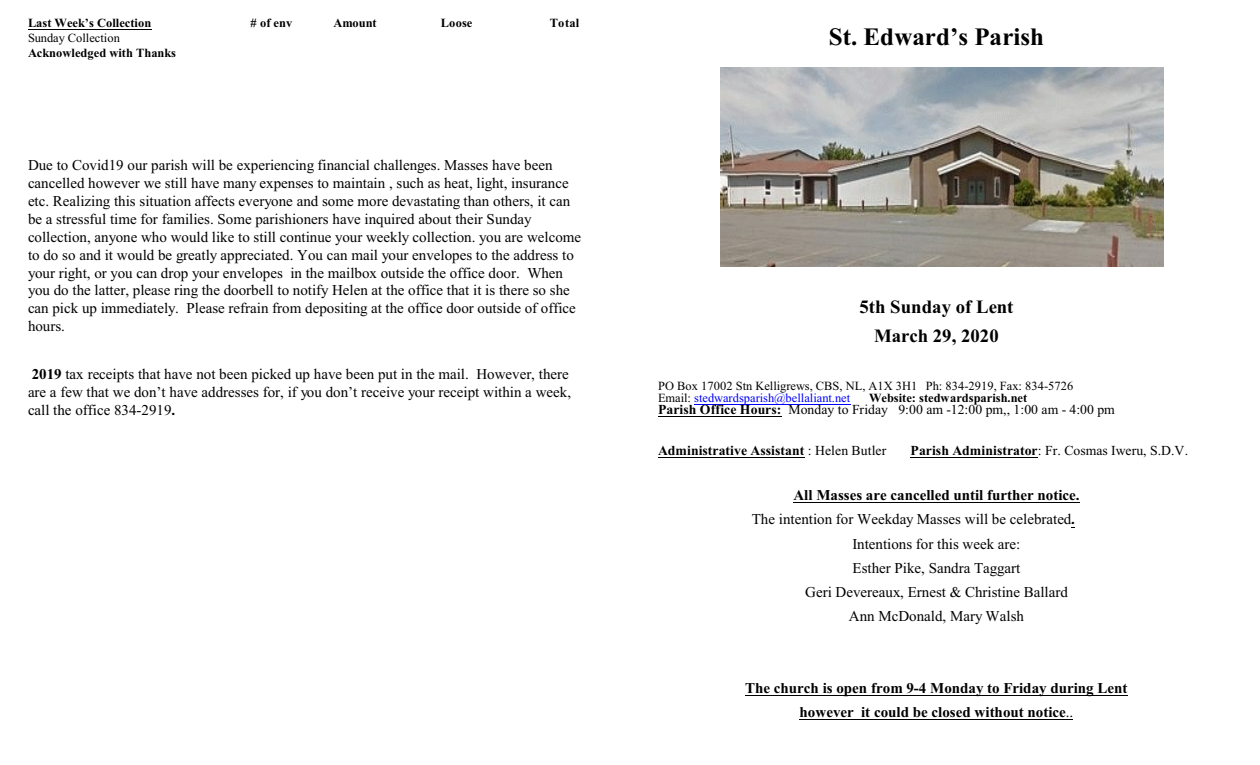
<style>
.page{position:relative;width:1260px;height:765px;background:#fff}
.page>*{position:absolute;margin:0;border:0;box-sizing:border-box;transform-origin:0 0}
.t1{font:700 25px "Times New Roman";color:#000}
.t2{font:700 18.75px/28.5px "Times New Roman";color:#000;text-align:center}
.t3{font:15px/17.9px "Times New Roman";color:#000}
.t4{font:700 15px/24px "Times New Roman";color:#000;text-align:center}
.t5{font:13.75px "Times New Roman";color:#000}
.t6{font:700 13.75px "Times New Roman";color:#000}
.t7{font:12.5px/12.2px "Times New Roman";color:#000}
.t8{font:700 12.5px "Times New Roman";color:#000}
.s1{font-weight:700}
.s2{color:#00f}
.s3{font-weight:400}
</style>
<div class="page">
<hr style="left:28px;top:29px;width:123px;height:1px;background:#000">
<img style="left:721px;top:68px;width:442px;height:199px">
<hr style="left:694px;top:404px;width:156px;height:1px;background:#00f">
<hr style="left:658px;top:416px;width:124px;height:1px;background:#000">
<hr style="left:658px;top:457px;width:147px;height:1px;background:#000">
<hr style="left:911px;top:457px;width:127px;height:1px;background:#000">
<hr style="left:793px;top:502px;width:287px;height:1px;background:#000">
<hr style="left:745px;top:695px;width:383px;height:1px;background:#000">
<hr style="left:799px;top:719px;width:274px;height:1px;background:#000">
<p class="t8" style="left:28px;top:19px;width:125px">Last Week’s Collection</p>
<p class="t7" style="left:28px;top:33px;width:93px">Sunday Collection</p>
<p class="t8" style="left:28px;top:49px;width:150px">Acknowledged with Thanks</p>
<p class="t8" style="left:251px;top:19px;width:43px"># of env</p>
<p class="t8" style="left:333px;top:19px;width:45px">Amount</p>
<p class="t8" style="left:441px;top:19px;width:33px">Loose</p>
<p class="t8" style="left:550px;top:19px;width:31px">Total</p>
<p class="t3" style="left:28px;top:158px;width:555px">Due to Covid19 our parish will be experiencing financial challenges. Masses have been cancelled however we still have many expenses to maintain , such as heat, light, insurance etc. Realizing this situation affects everyone and some more devastating than others, it can be a stressful time for families. Some parishioners have inquired about their Sunday collection, anyone who would like to still continue your weekly collection. you are welcome to do so and it would be greatly appreciated. You can mail your envelopes to the address to your right, or you can drop your envelopes in the mailbox outside the office door. When you do the latter, please ring the doorbell to notify Helen at the office that it is there so she can pick up immediately. Please refrain from depositing at the office door outside of office hours.</p>
<p class="t3" style="left:28px;top:367px;width:545px"><span class="s1">2019</span> tax receipts that have not been picked up have been put in the mail. However, there are a few that we don’t have addresses for, if you don’t receive your receipt within a week, call the office 834-2919<span class="s1">.</span></p>
<h1 class="t1" style="left:829px;top:28px;width:217px">St. Edward’s Parish</h1>
<p class="t2" style="left:859px;top:294px;width:156px">5th Sunday of Lent<br>March 29, 2020</p>
<p class="t7" style="left:658px;top:381px;width:417px">PO Box 17002 Stn Kelligrews, CBS, NL, A1X 3H1 Ph: 834-2919, Fax: 834-5726<br>Email: <span class="s2">stedwardsparish@bellaliant.net</span></p>
<p class="t8" style="left:869px;top:394px;width:160px">Website: stedwardsparish.net</p>
<p class="t5" style="left:658px;top:405px;width:458px"><span class="s1">Parish Office Hours:</span> Monday to Friday 9:00 am -12:00 pm,, 1:00 am - 4:00 pm</p>
<p class="t6" style="left:658px;top:446px;width:230px">Administrative Assistant <span class="s3">: Helen Butler</span></p>
<p class="t5" style="left:910px;top:446px;width:279px"><span class="s1">Parish Administrator</span>: Fr. Cosmas Iweru, S.D.V.</p>
<p class="t4" style="left:793px;top:485px;width:288px">All Masses are cancelled until further notice.</p>
<p class="t3" style="left:752px;top:512px;width:325px">The intention for Weekday Masses will be celebrated<span class="s1">.</span></p>
<p class="t3" style="left:853px;top:536px;width:169px">Intentions for this week are:</p>
<p class="t3" style="left:853px;top:560px;width:169px">Esther Pike, Sandra Taggart</p>
<p class="t3" style="left:805px;top:584px;width:264px">Geri Devereaux, Ernest &amp; Christine Ballard</p>
<p class="t3" style="left:849px;top:608px;width:177px">Ann McDonald, Mary Walsh</p>
<p class="t4" style="left:745px;top:678px;width:384px">The church is open from 9-4 Monday to Friday during Lent however it could be closed without notice<span class="s3">..</span></p>
</div>
